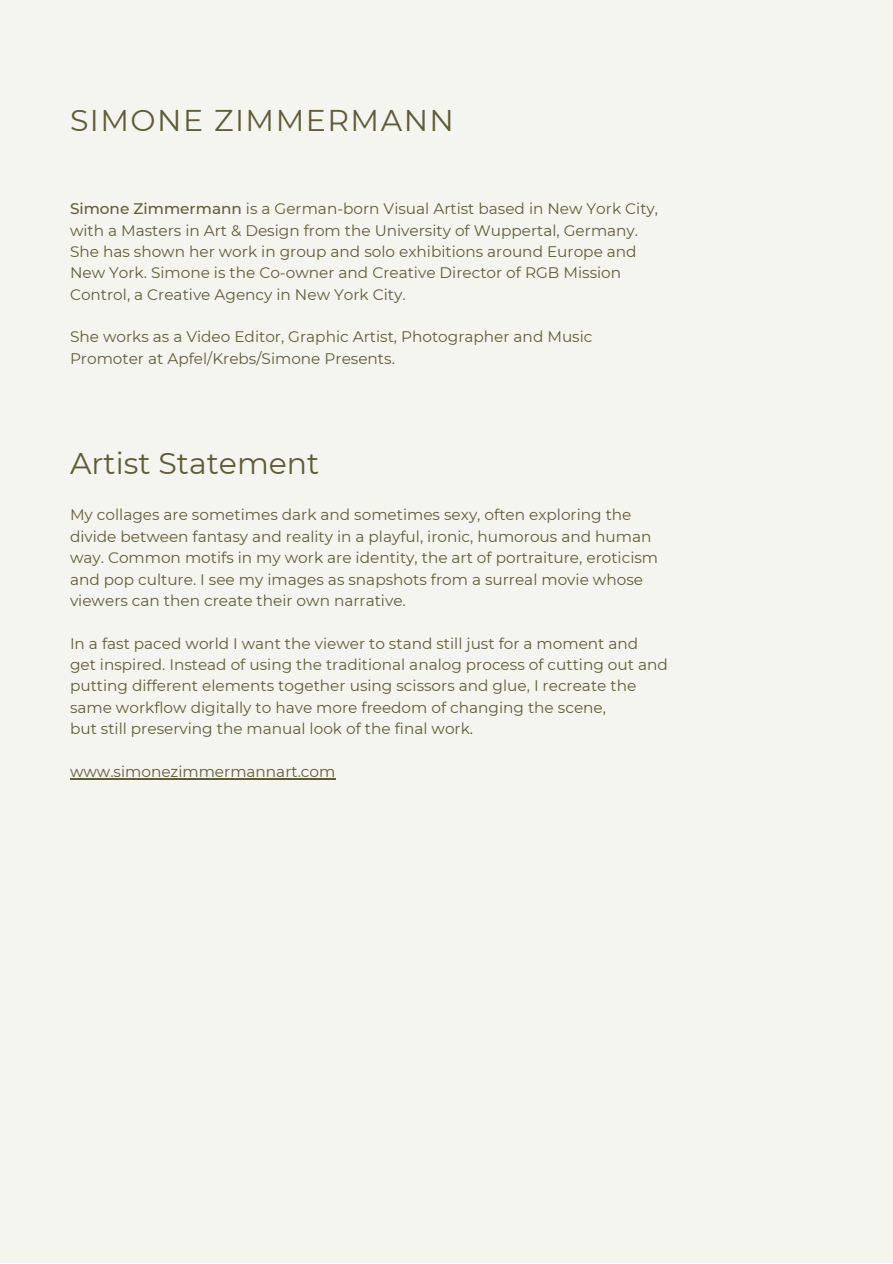
<style>
.page{position:relative;width:893px;height:1264px;background:#fff}
.page>*{position:absolute;margin:0;border:0;box-sizing:border-box;transform-origin:0 0}
.t1{font:30px "Montserrat";letter-spacing:.05em;color:#5f5c39}
.t2{font:30px "Montserrat";color:#5f5c39}
.t3{font:15.3px/21.3px "Montserrat";color:#5f5c39}
.s1{font-weight:500}
</style>
<div class="page">
<div style="left:0;top:0;width:892px;height:1262px;background:#f5f5ef"></div>
<hr style="left:70px;top:778px;width:265px;height:1px;background:#5f5c39">
<h1 class="t1" style="left:70px;top:102px;width:385px">SIMONE ZIMMERMANN</h1>
<p class="t3" style="left:70px;top:198px;width:589px"><span class="s1">Simone Zimmermann</span> is a German-born Visual Artist based in New York City, with a Masters in Art &amp; Design from the University of Wuppertal, Germany.<br>She has shown her work in group and solo exhibitions around Europe and New York. Simone is the Co-owner and Creative Director of RGB Mission Control, a Creative Agency in New York City.</p>
<p class="t3" style="left:70px;top:326px;width:524px">She works as a Video Editor, Graphic Artist, Photographer and Music<br>Promoter at Apfel/Krebs/Simone Presents.</p>
<h1 class="t2" style="left:70px;top:445px;width:251px">Artist Statement</h1>
<p class="t3" style="left:70px;top:504px;width:589px">My collages are sometimes dark and sometimes sexy, often exploring the divide between fantasy and reality in a playful, ironic, humorous and human way. Common motifs in my work are identity, the art of portraiture, eroticism and pop culture. I see my images as snapshots from a surreal movie whose viewers can then create their own narrative.</p>
<p class="t3" style="left:70px;top:632px;width:599px">In a fast paced world I want the viewer to stand still just for a moment and get inspired. Instead of using the traditional analog process of cutting out and putting different elements together using scissors and glue, I recreate the same workflow digitally to have more freedom of changing the scene,<br>but still preserving the manual look of the final work.</p>
<p class="t3" style="left:70px;top:760px;width:267px">www.simonezimmermannart.com</p>
</div>
